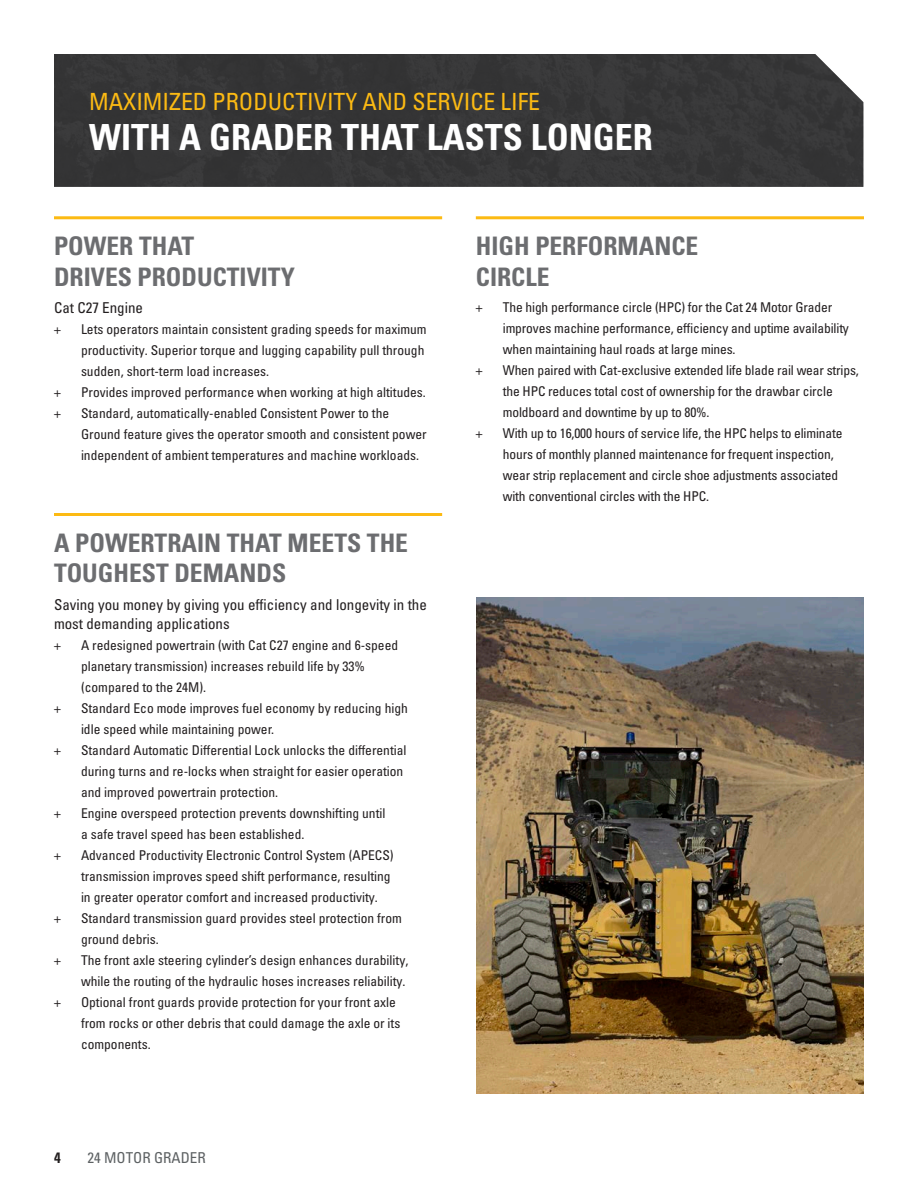
<style>
.page{position:relative;width:918px;height:1188px;background:#fff}
.page>*{position:absolute;margin:0;border:0;box-sizing:border-box;transform-origin:0 0}
.Headline_large_white{font:36px "Univers LTCYR 67 Bold Cond";color:#fff}
.Benefit_subhead_gray{font:25.5px/30.6px "Univers LTCYR 67 Bold Cond";color:#6c6d70}
.Subhead_small_yellow{font:condensed 23.7px "Univers LTCYR 57";color:#fcba13}
.Body_copy{font:condensed 15px/19.5px "Univers LTCYR 57";color:#231f20}
.t1{font:condensed 15px "Univers LTCYR 57";color:#5d6163}
.t2{font:15px "Univers LTCYR 67 Bold Cond";color:#231f20}
.t3{font:condensed 13.5px/21px "Univers LTCYR 57";color:#231f20}
</style>
<div class="page">
<img style="left:476px;top:597px;width:388px;height:497px">
<div style="left:54px;top:54px;width:809px;height:133px;background:#353536"></div>
<hr style="left:54px;top:216px;width:388px;height:3px;background:#fcba13">
<hr style="left:476px;top:216px;width:388px;height:3px;background:#fcba13">
<hr style="left:54px;top:513px;width:388px;height:3px;background:#fcba13">
<p class="Subhead_small_yellow" style="left:89px;top:86px;width:453px">MAXIMIZED PRODUCTIVITY AND SERVICE LIFE</p>
<p class="Headline_large_white" style="left:89px;top:115px;width:565px">WITH A GRADER THAT LASTS LONGER</p>
<p class="Benefit_subhead_gray" style="left:54px;top:230px;width:142px">POWER THAT</p>
<p class="Benefit_subhead_gray" style="left:54px;top:261px;width:242px">DRIVES PRODUCTIVITY</p>
<p class="Body_copy" style="left:54px;top:298px;width:91px">Cat C27 Engine</p>
<p class="t3" style="left:54px;top:318px;width:8px">+</p>
<p class="t3" style="left:81px;top:318px;width:347px">Lets operators maintain consistent grading speeds for maximum productivity. Superior torque and lugging capability pull through sudden, short-term load increases.</p>
<p class="t3" style="left:54px;top:381px;width:8px">+</p>
<p class="t3" style="left:81px;top:381px;width:346px">Provides improved performance when working at high altitudes.</p>
<p class="t3" style="left:54px;top:402px;width:8px">+</p>
<p class="t3" style="left:81px;top:402px;width:347px">Standard, automatically-enabled Consistent Power to the<br>Ground feature gives the operator smooth and consistent power independent of ambient temperatures and machine workloads.</p>
<p class="Benefit_subhead_gray" style="left:54px;top:527px;width:356px">A POWERTRAIN THAT MEETS THE<br>TOUGHEST DEMANDS</p>
<p class="Body_copy" style="left:54px;top:594px;width:374px">Saving you money by giving you efficiency and longevity in the most demanding applications</p>
<p class="t3" style="left:54px;top:635px;width:8px">+</p>
<p class="t3" style="left:81px;top:635px;width:319px">A redesigned powertrain (with Cat C27 engine and 6-speed planetary transmission) increases rebuild life by 33% (compared to the 24M).</p>
<p class="t3" style="left:54px;top:698px;width:8px">+</p>
<p class="t3" style="left:81px;top:698px;width:328px">Standard Eco mode improves fuel economy by reducing high idle speed while maintaining power.</p>
<p class="t3" style="left:54px;top:740px;width:8px">+</p>
<p class="t3" style="left:81px;top:740px;width:327px">Standard Automatic Differential Lock unlocks the differential during turns and re-locks when straight for easier operation and improved powertrain protection.</p>
<p class="t3" style="left:54px;top:803px;width:8px">+</p>
<p class="t3" style="left:81px;top:803px;width:306px">Engine overspeed protection prevents downshifting until a safe travel speed has been established.</p>
<p class="t3" style="left:54px;top:845px;width:8px">+</p>
<p class="t3" style="left:81px;top:845px;width:314px">Advanced Productivity Electronic Control System (APECS) transmission improves speed shift performance, resulting in greater operator comfort and increased productivity.</p>
<p class="t3" style="left:54px;top:908px;width:8px">+</p>
<p class="t3" style="left:81px;top:908px;width:322px">Standard transmission guard provides steel protection from ground debris.</p>
<p class="t3" style="left:54px;top:950px;width:8px">+</p>
<p class="t3" style="left:81px;top:950px;width:329px">The front axle steering cylinder’s design enhances durability, while the routing of the hydraulic hoses increases reliability.</p>
<p class="t3" style="left:54px;top:992px;width:8px">+</p>
<p class="t3" style="left:81px;top:992px;width:321px">Optional front guards provide protection for your front axle from rocks or other debris that could damage the axle or its components.</p>
<p class="t2" style="left:54px;top:1148px;width:8px">4</p>
<p class="t1" style="left:87px;top:1148px;width:120px">24 MOTOR GRADER</p>
<p class="Benefit_subhead_gray" style="left:476px;top:230px;width:224px">HIGH PERFORMANCE</p>
<p class="Benefit_subhead_gray" style="left:476px;top:261px;width:75px">CIRCLE</p>
<p class="t3" style="left:476px;top:296px;width:8px">+</p>
<p class="t3" style="left:503px;top:296px;width:348px">The high performance circle (HPC) for the Cat 24 Motor Grader improves machine performance, efficiency and uptime availability when maintaining haul roads at large mines.</p>
<p class="t3" style="left:476px;top:359px;width:8px">+</p>
<p class="t3" style="left:503px;top:359px;width:358px">When paired with Cat-exclusive extended life blade rail wear strips, the HPC reduces total cost of ownership for the drawbar circle moldboard and downtime by up to 80%.</p>
<p class="t3" style="left:476px;top:422px;width:8px">+</p>
<p class="t3" style="left:503px;top:422px;width:341px">With up to 16,000 hours of service life, the HPC helps to eliminate hours of monthly planned maintenance for frequent inspection, wear strip replacement and circle shoe adjustments associated with conventional circles with the HPC.</p>
</div>
